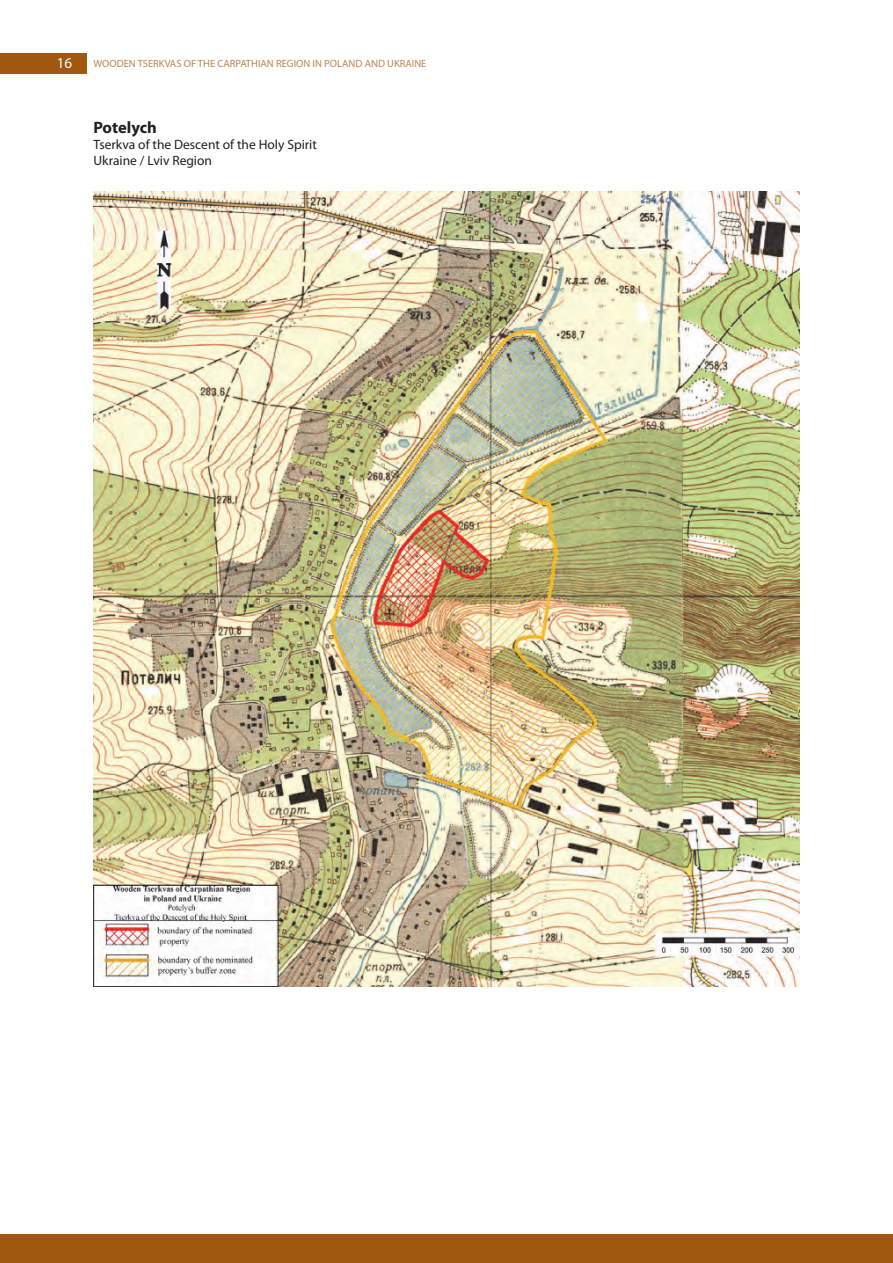
<style>
.page{position:relative;width:893px;height:1263px;background:#fff}
.page>*{position:absolute;margin:0;border:0;box-sizing:border-box;transform-origin:0 0}
.t1{font:700 16.5px "Myriad Pro";color:#231f20}
.t2{font:15px "Myriad Pro";color:#fff}
.t3{font:13.5px/16.2px "Myriad Pro";color:#231f20}
.t4{font:10.5px "Myriad Pro";color:#be8552}
</style>
<div class="page">
<div style="left:0;top:53px;width:87px;height:20px;background:#a05811"></div>
<div style="left:0;top:1234px;width:892px;height:28px;background:#a05811"></div>
<img style="left:93px;top:191px;width:706px;height:795px">
<h2 class="t2" style="left:57px;top:57px;width:17px">16</h2>
<p class="t4" style="left:93px;top:59px;width:334px">WOODEN TSERKVAS OF THE CARPATHIAN REGION IN POLAND AND UKRAINE</p>
<h1 class="t1" style="left:93px;top:121px;width:65px">Potelych</h1>
<p class="t3" style="left:93px;top:137px;width:225px">Tserkva of the Descent of the Holy Spirit<br>Ukraine / Lviv Region</p>
</div>
